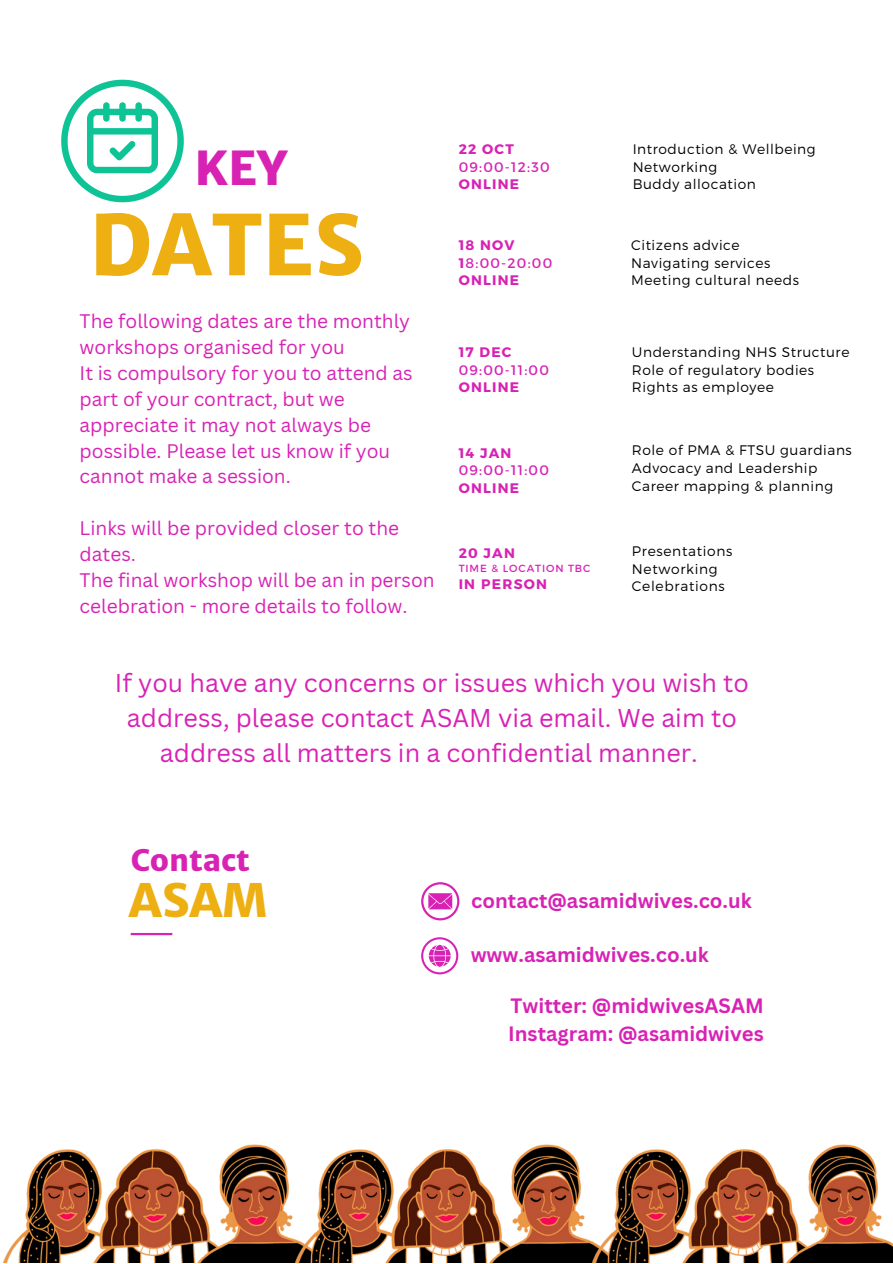
<style>
.page{position:relative;width:893px;height:1264px;background:#fff}
.page>*{position:absolute;margin:0;border:0;box-sizing:border-box;transform-origin:0 0}
.t1{font:800 82.95px "Merriweather Sans";color:#edaf12}
.t2{font:800 46.95px "Merriweather Sans";color:#d822b4}
.t3{font:800 46.35px "Merriweather Sans";color:#edaf12}
.t4{font:800 29.85px "Merriweather Sans";color:#d822b4}
.t5{font:25.05px/34.8px "Canva Sans";color:#d822b4;text-align:center}
.t6{font:700 20.25px "Canva Sans";color:#d822b4}
.t7{font:19.05px/25.8px "Canva Sans";color:#d822b4}
.t8{font:300 13.8px "Montserrat";letter-spacing:.04em;color:#000}
.t9{font:700 13.8px "Montserrat";letter-spacing:.09em;color:#d822b4}
.t10{font:13.8px "Montserrat";letter-spacing:.09em;color:#d822b4}
.t11{font:10.35px "Montserrat";letter-spacing:.09em;color:#d822b4}
.s1{font-weight:700}
</style>
<div class="page">
<img style="left:3px;top:1144px;width:289px;height:118px">
<img style="left:292px;top:1144px;width:297px;height:118px">
<img style="left:589px;top:1144px;width:303px;height:118px">
<svg style="left:61px;top:80px;width:123px;height:122px"></svg>
<hr style="left:131px;top:932px;width:41px;height:3px;background:#d822b4">
<svg style="left:421px;top:882px;width:38px;height:38px"></svg>
<svg style="left:421px;top:937px;width:37px;height:37px"></svg>
<p class="t2" style="left:194px;top:139px;width:94px">KEY</p>
<p class="t1" style="left:89px;top:194px;width:276px">DATES</p>
<p class="t7" style="left:80px;top:308px;width:332px">The following dates are the monthly workshops organised for you</p>
<p class="t7" style="left:80px;top:359px;width:334px">It is compulsory for you to attend as part of your contract, but we appreciate it may not always be possible. Please let us know if you cannot make a session.</p>
<p class="t7" style="left:80px;top:515px;width:321px">Links will be provided closer to the dates.</p>
<p class="t7" style="left:80px;top:566px;width:356px">The final workshop will be an in person celebration - more details to follow.</p>
<p class="t9" style="left:458px;top:140px;width:57px">22 OCT</p>
<p class="t10" style="left:458px;top:158px;width:92px">09:00-12:30</p>
<p class="t9" style="left:458px;top:176px;width:62px">ONLINE</p>
<p class="t9" style="left:458px;top:236px;width:58px">18 NOV</p>
<p class="t10" style="left:458px;top:254px;width:95px"><span class="s1">1</span>8:00-20:00</p>
<p class="t9" style="left:458px;top:271px;width:62px">ONLINE</p>
<p class="t9" style="left:458px;top:343px;width:54px">17 DEC</p>
<p class="t10" style="left:458px;top:361px;width:92px">09:00-11:00</p>
<p class="t9" style="left:458px;top:378px;width:62px">ONLINE</p>
<p class="t9" style="left:458px;top:444px;width:54px">14 JAN</p>
<p class="t10" style="left:458px;top:461px;width:92px">09:00-11:00</p>
<p class="t9" style="left:458px;top:479px;width:62px">ONLINE</p>
<p class="t9" style="left:458px;top:544px;width:58px">20 JAN</p>
<p class="t11" style="left:458px;top:561px;width:133px">TIME &amp; LOCATION TBC</p>
<p class="t9" style="left:458px;top:575px;width:90px">IN PERSON</p>
<p class="t8" style="left:632px;top:140px;width:184px">Introduction &amp; Wellbeing</p>
<p class="t8" style="left:632px;top:158px;width:86px">Networking</p>
<p class="t8" style="left:632px;top:176px;width:125px">Buddy allocation</p>
<p class="t8" style="left:631px;top:236px;width:110px">Citizens advice</p>
<p class="t8" style="left:631px;top:254px;width:141px">Navigating services</p>
<p class="t8" style="left:631px;top:271px;width:169px">Meeting cultural needs</p>
<p class="t8" style="left:632px;top:343px;width:219px">Understanding NHS Structure</p>
<p class="t8" style="left:632px;top:361px;width:184px">Role of regulatory bodies</p>
<p class="t8" style="left:632px;top:378px;width:143px">Rights as employee</p>
<p class="t8" style="left:632px;top:441px;width:221px">Role of PMA &amp; FTSU guardians</p>
<p class="t8" style="left:632px;top:459px;width:187px">Advocacy and Leadership</p>
<p class="t8" style="left:632px;top:477px;width:203px">Career mapping &amp; planning</p>
<p class="t8" style="left:632px;top:542px;width:102px">Presentations</p>
<p class="t8" style="left:632px;top:560px;width:87px">Networking</p>
<p class="t8" style="left:632px;top:577px;width:94px">Celebrations</p>
<p class="t5" style="left:115px;top:665px;width:635px">If you have any concerns or issues which you wish to address, please contact ASAM via email. We aim to address all matters in a confidential manner.</p>
<p class="t4" style="left:131px;top:841px;width:121px">Contact</p>
<p class="t3" style="left:129px;top:871px;width:140px">ASAM</p>
<p class="t6" style="left:471px;top:886px;width:282px">contact@asamidwives.co.uk</p>
<p class="t6" style="left:470px;top:940px;width:239px">www.asamidwives.co.uk</p>
<p class="t6" style="left:510px;top:991px;width:255px">Twitter: @midwivesASAM</p>
<p class="t6" style="left:508px;top:1019px;width:257px">Instagram: @asamidwives</p>
</div>
